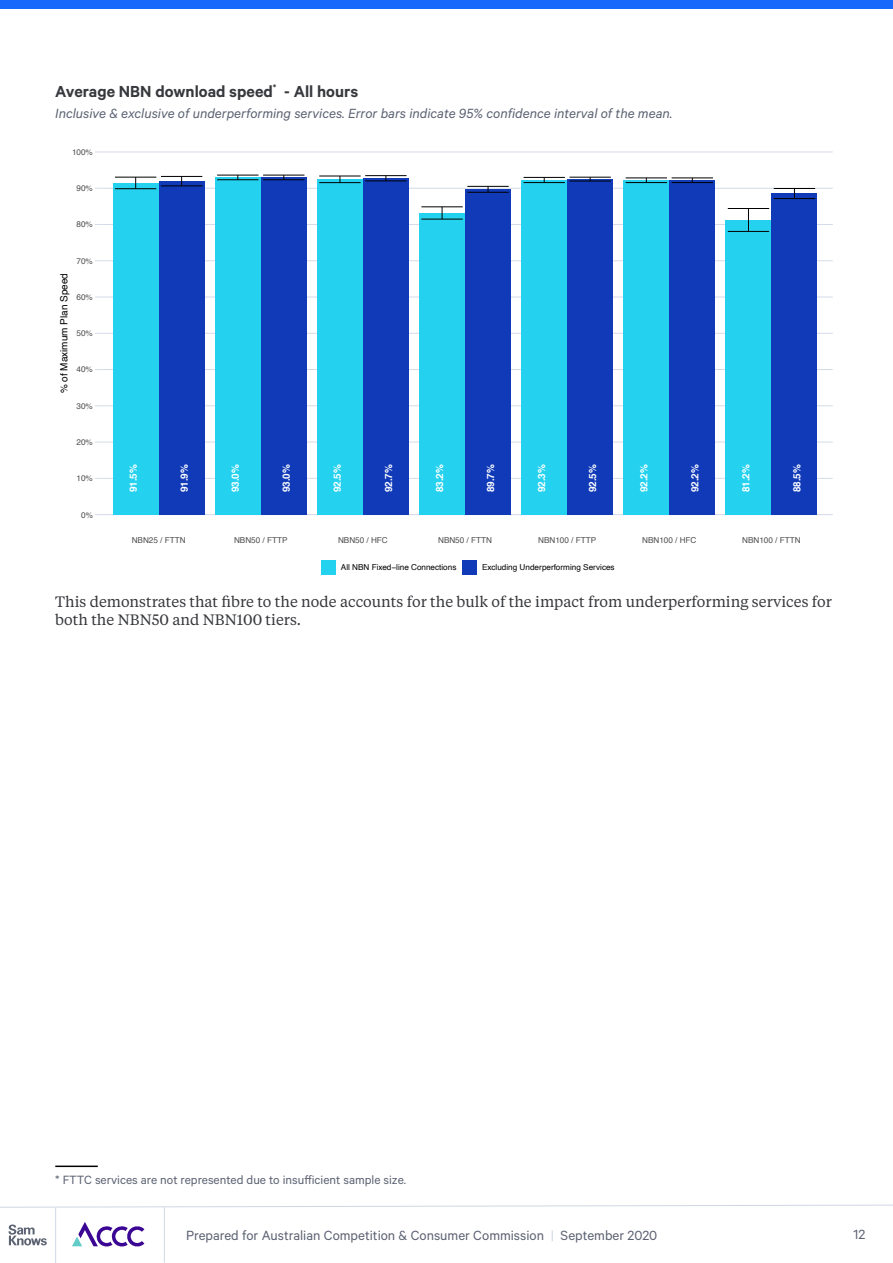
<style>
.page{position:relative;width:893px;height:1263px;background:#fff}
.page>*{position:absolute;margin:0;border:0;box-sizing:border-box;transform-origin:0 0}
.t1{font:600 18px "Calibre";color:#37383c}
.t2{font:15px/18px "Tiempos Text";color:#37383c}
.t3{font:italic 15px "Calibre";color:#5b6272}
.t4{font:15px "Calibre";color:#5b6272}
.t5{font:13.5px "Calibre";color:#5b6272}
.t6{font:700 9.9px "Helvetica";color:#fff}
.t7{font:9.9px "Helvetica";color:#000}
.t8{font:8.1px "Helvetica";color:#4d4d4d}
.t9{font:8.1px "Helvetica";color:#000}
.s1{color:#cfd6e4}
</style>
<div class="page">
<div style="left:0;top:0;width:893px;height:9px;background:#1868fb"></div>
<svg style="left:0;top:1204px;width:893px;height:4px"></svg>
<svg style="left:9px;top:1224px;width:38px;height:21px"></svg>
<hr style="left:164px;top:1207px;width:1px;height:55px;background:#cfd6e4">
<svg style="left:72px;top:1222px;width:72px;height:24px"></svg>
<hr style="left:55px;top:1208px;width:1px;height:55px;background:#cfd6e4">
<hr style="left:97px;top:514px;width:736px;height:1px;background:#d4dae7">
<hr style="left:97px;top:478px;width:736px;height:1px;background:#d4dae7">
<hr style="left:97px;top:442px;width:736px;height:1px;background:#d4dae7">
<hr style="left:97px;top:405px;width:736px;height:1px;background:#d4dae7">
<hr style="left:97px;top:369px;width:736px;height:1px;background:#d4dae7">
<hr style="left:97px;top:333px;width:736px;height:1px;background:#d4dae7">
<hr style="left:97px;top:297px;width:736px;height:1px;background:#d4dae7">
<hr style="left:97px;top:260px;width:736px;height:1px;background:#d4dae7">
<hr style="left:97px;top:224px;width:736px;height:1px;background:#d4dae7">
<hr style="left:97px;top:188px;width:736px;height:1px;background:#d4dae7">
<hr style="left:97px;top:151px;width:736px;height:1px;background:#d4dae7">
<div style="left:521px;top:180px;width:46px;height:335px;background:#24d2ef"></div>
<div style="left:567px;top:179px;width:46px;height:336px;background:#103ab8"></div>
<div style="left:623px;top:180px;width:46px;height:335px;background:#24d2ef"></div>
<div style="left:669px;top:180px;width:46px;height:335px;background:#103ab8"></div>
<div style="left:725px;top:220px;width:46px;height:295px;background:#24d2ef"></div>
<div style="left:771px;top:194px;width:46px;height:321px;background:#103ab8"></div>
<div style="left:215px;top:177px;width:46px;height:338px;background:#24d2ef"></div>
<div style="left:261px;top:177px;width:46px;height:338px;background:#103ab8"></div>
<div style="left:317px;top:179px;width:46px;height:336px;background:#24d2ef"></div>
<div style="left:363px;top:178px;width:46px;height:337px;background:#103ab8"></div>
<div style="left:419px;top:213px;width:46px;height:302px;background:#24d2ef"></div>
<div style="left:465px;top:189px;width:46px;height:326px;background:#103ab8"></div>
<div style="left:113px;top:183px;width:46px;height:332px;background:#24d2ef"></div>
<div style="left:159px;top:181px;width:46px;height:334px;background:#103ab8"></div>
<hr style="left:115px;top:177px;width:41px;height:1px;background:#000">
<hr style="left:115px;top:188px;width:41px;height:1px;background:#000">
<hr style="left:161px;top:176px;width:41px;height:1px;background:#000">
<hr style="left:161px;top:185px;width:41px;height:1px;background:#000">
<hr style="left:217px;top:175px;width:41px;height:1px;background:#000">
<hr style="left:217px;top:179px;width:41px;height:1px;background:#000">
<hr style="left:263px;top:175px;width:41px;height:1px;background:#000">
<hr style="left:263px;top:179px;width:41px;height:1px;background:#000">
<hr style="left:319px;top:175px;width:42px;height:1px;background:#000">
<hr style="left:319px;top:182px;width:42px;height:1px;background:#000">
<hr style="left:365px;top:175px;width:42px;height:1px;background:#000">
<hr style="left:365px;top:180px;width:42px;height:1px;background:#000">
<hr style="left:421px;top:206px;width:42px;height:1px;background:#000">
<svg style="left:442px;top:207px;width:1px;height:12px"></svg>
<hr style="left:421px;top:219px;width:42px;height:1px;background:#000">
<hr style="left:467px;top:186px;width:42px;height:1px;background:#000">
<hr style="left:467px;top:192px;width:42px;height:1px;background:#000">
<hr style="left:523px;top:177px;width:42px;height:1px;background:#000">
<hr style="left:523px;top:182px;width:42px;height:1px;background:#000">
<hr style="left:569px;top:177px;width:42px;height:1px;background:#000">
<hr style="left:569px;top:181px;width:42px;height:1px;background:#000">
<hr style="left:626px;top:177px;width:41px;height:1px;background:#000">
<hr style="left:626px;top:182px;width:41px;height:1px;background:#000">
<hr style="left:672px;top:177px;width:41px;height:1px;background:#000">
<hr style="left:672px;top:182px;width:41px;height:1px;background:#000">
<hr style="left:728px;top:208px;width:41px;height:1px;background:#000">
<svg style="left:748px;top:209px;width:1px;height:22px"></svg>
<hr style="left:728px;top:231px;width:41px;height:1px;background:#000">
<hr style="left:774px;top:188px;width:41px;height:1px;background:#000">
<hr style="left:774px;top:198px;width:41px;height:1px;background:#000">
<div style="left:321px;top:560px;width:14px;height:15px;background:#24d2ef"></div>
<div style="left:462px;top:560px;width:14px;height:15px;background:#103ab8"></div>
<hr style="left:55px;top:1165px;width:43px;height:2px;background:#000">
<p class="t1" style="left:55px;top:80px;width:304px">Average NBN download speed<sup>*</sup> - All hours</p>
<p class="t3" style="left:55px;top:104px;width:619px">Inclusive &amp; exclusive of underperforming services. Error bars indicate 95% confidence interval of the mean.</p>
<p class="t8" style="left:72px;top:146px;width:22px">100%</p>
<p class="t8" style="left:77px;top:182px;width:18px">90%</p>
<p class="t8" style="left:77px;top:218px;width:18px">80%</p>
<p class="t8" style="left:77px;top:255px;width:18px">70%</p>
<p class="t7" style="left:56px;top:393px;width:122px;rotate:-90deg">% of Maximum Plan Speed</p>
<p class="t8" style="left:77px;top:291px;width:18px">60%</p>
<p class="t8" style="left:77px;top:327px;width:18px">50%</p>
<p class="t8" style="left:77px;top:363px;width:18px">40%</p>
<p class="t8" style="left:77px;top:400px;width:18px">30%</p>
<p class="t8" style="left:77px;top:436px;width:18px">20%</p>
<p class="t8" style="left:77px;top:472px;width:18px">10%</p>
<p class="t8" style="left:81px;top:508px;width:13px">0%</p>
<p class="t6" style="left:125px;top:492px;width:30px;rotate:-90deg">91.5%</p>
<p class="t6" style="left:176px;top:492px;width:30px;rotate:-90deg">91.9%</p>
<p class="t6" style="left:227px;top:492px;width:30px;rotate:-90deg">93.0%</p>
<p class="t6" style="left:278px;top:492px;width:30px;rotate:-90deg">93.0%</p>
<p class="t6" style="left:329px;top:492px;width:30px;rotate:-90deg">92.5%</p>
<p class="t6" style="left:381px;top:492px;width:30px;rotate:-90deg">92.7%</p>
<p class="t6" style="left:432px;top:492px;width:30px;rotate:-90deg">83.2%</p>
<p class="t6" style="left:483px;top:492px;width:30px;rotate:-90deg">89.7%</p>
<p class="t6" style="left:534px;top:492px;width:30px;rotate:-90deg">92.3%</p>
<p class="t6" style="left:585px;top:492px;width:30px;rotate:-90deg">92.5%</p>
<p class="t6" style="left:636px;top:492px;width:30px;rotate:-90deg">92.2%</p>
<p class="t6" style="left:687px;top:492px;width:30px;rotate:-90deg">92.2%</p>
<p class="t6" style="left:738px;top:492px;width:30px;rotate:-90deg">81.2%</p>
<p class="t6" style="left:789px;top:492px;width:30px;rotate:-90deg">88.5%</p>
<p class="t8" style="left:132px;top:534px;width:55px">NBN25 / FTTN</p>
<p class="t8" style="left:234px;top:534px;width:55px">NBN50 / FTTP</p>
<p class="t8" style="left:338px;top:534px;width:51px">NBN50 / HFC</p>
<p class="t8" style="left:438px;top:534px;width:55px">NBN50 / FTTN</p>
<p class="t8" style="left:538px;top:534px;width:59px">NBN100 / FTTP</p>
<p class="t8" style="left:642px;top:534px;width:56px">NBN100 / HFC</p>
<p class="t8" style="left:742px;top:534px;width:60px">NBN100 / FTTN</p>
<p class="t9" style="left:341px;top:561px;width:117px">All NBN Fixed−line Connections</p>
<p class="t9" style="left:482px;top:561px;width:134px">Excluding Underperforming Services</p>
<p class="t2" style="left:55px;top:592px;width:778px">This demonstrates that fibre to the node accounts for the bulk of the impact from underperforming services for both the NBN50 and NBN100 tiers.</p>
<p class="t5" style="left:55px;top:1172px;width:352px">* FTTC services are not represented due to insufficient sample size.</p>
<p class="t4" style="left:186px;top:1226px;width:473px">Prepared for Australian Competition &amp; Consumer Commission <span class="s1">|</span> September 2020</p>
<p class="t4" style="left:853px;top:1225px;width:13px">12</p>
</div>
